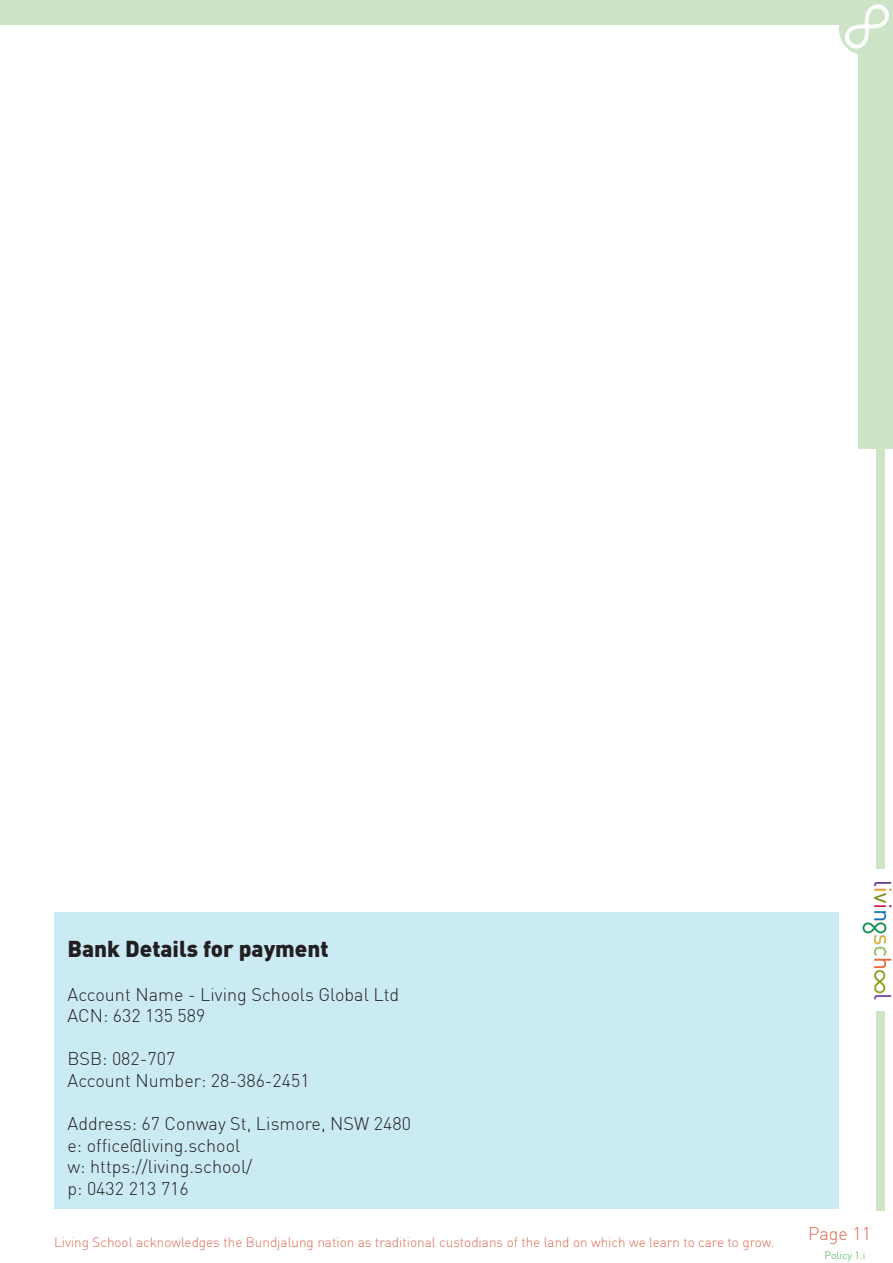
<style>
.page{position:relative;width:893px;height:1263px;background:#fff}
.page>*{position:absolute;margin:0;border:0;box-sizing:border-box;transform-origin:0 0}
.t1{font:900 22.5px "DIN";color:#231f20}
.t2{font:300 18px "DIN";color:#231f20}
.t3{font:300 18px "DIN";color:#dd6c53}
.t4{font:300 13.5px "DIN";color:#dd6c53}
.t5{font:300 10.5px "DIN";color:#40ae49}
</style>
<div class="page">
<div style="left:0;top:0;width:893px;height:25px;background:#cde4c7"></div>
<div style="left:858px;top:25px;width:35px;height:424px;background:#cde4c7"></div>
<div style="left:877px;top:446px;width:8px;height:423px;background:#cde4c7"></div>
<img style="left:862px;top:882px;width:30px;height:118px">
<div style="left:876px;top:1011px;width:9px;height:199px;background:#cde4c7"></div>
<div style="left:54px;top:913px;width:785px;height:296px;background:#cbebf4"></div>
<svg style="left:840px;top:25px;width:18px;height:28px"></svg>
<p class="t1" style="left:68px;top:934px;width:263px">Bank Details for payment</p>
<p class="t2" style="left:68px;top:983px;width:333px">Account Name - Living Schools Global Ltd</p>
<p class="t2" style="left:68px;top:1005px;width:139px">ACN: 632 135 589</p>
<p class="t2" style="left:68px;top:1048px;width:109px">BSB: 082-707</p>
<p class="t2" style="left:68px;top:1069px;width:244px">Account Number: 28-386-2451</p>
<p class="t2" style="left:68px;top:1113px;width:345px">Address: 67 Conway St, Lismore, NSW 2480</p>
<p class="t2" style="left:68px;top:1134px;width:174px">e: office@living.school</p>
<p class="t2" style="left:68px;top:1156px;width:186px">w: https://living.school/</p>
<p class="t2" style="left:68px;top:1177px;width:123px">p: 0432 213 716</p>
<p class="t4" style="left:54px;top:1234px;width:722px">Living School acknowledges the Bundjalung nation as traditional custodians of the land on which we learn to care to grow.</p>
<p class="t3" style="left:808px;top:1222px;width:64px">Page 11</p>
<p class="t5" style="left:824px;top:1249px;width:42px">Policy 1.i</p>
</div>
